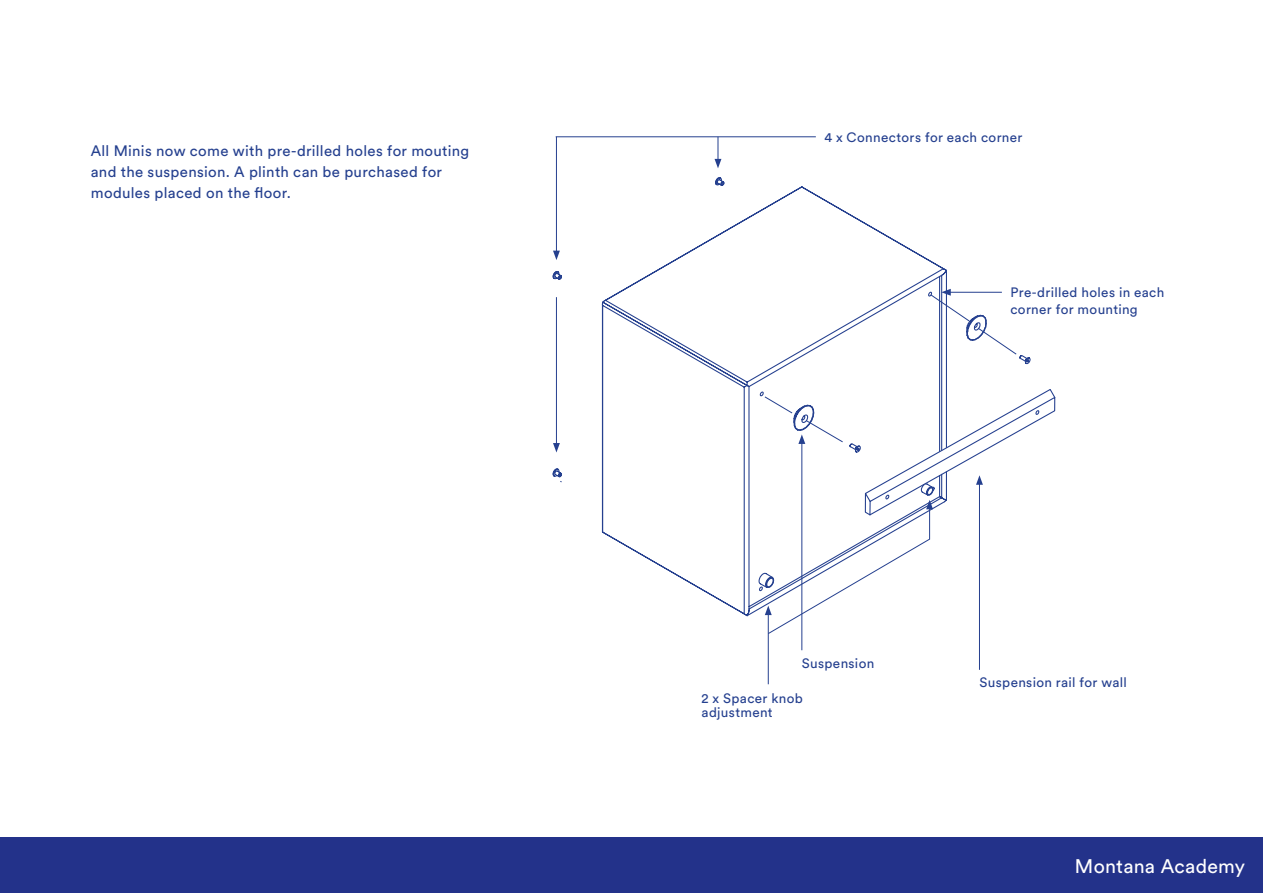
<style>
.page{position:relative;width:1263px;height:893px;background:#fff}
.page>*{position:absolute;margin:0;border:0;box-sizing:border-box;transform-origin:0 0}
.t1{font:19.5px "Circular Std";letter-spacing:.01em;color:#fff}
.t2{font:15px/21px "Circular Std";letter-spacing:.02em;color:#25408f}
.t3{font:13.5px/17.7px "Circular Std";letter-spacing:.025em;color:#25408f}
</style>
<div class="page">
<hr style="left:556px;top:137px;width:1px;height:116px;background:#25408f">
<svg style="left:553px;top:251px;width:7px;height:9px"></svg>
<hr style="left:556px;top:297px;width:1px;height:148px;background:#25408f">
<svg style="left:553px;top:443px;width:7px;height:9px"></svg>
<hr style="left:801px;top:442px;width:1px;height:208px;background:#25408f">
<hr style="left:979px;top:482px;width:1px;height:188px;background:#25408f">
<hr style="left:768px;top:613px;width:1px;height:71px;background:#25408f">
<svg style="left:714px;top:137px;width:7px;height:31px"></svg>
<hr style="left:556px;top:136px;width:260px;height:1px;background:#25408f">
<svg style="left:601px;top:186px;width:346px;height:431px"></svg>
<svg style="left:714px;top:177px;width:11px;height:10px"></svg>
<svg style="left:552px;top:271px;width:10px;height:9px"></svg>
<svg style="left:552px;top:468px;width:10px;height:15px"></svg>
<svg style="left:758px;top:538px;width:173px;height:97px"></svg>
<svg style="left:764px;top:289px;width:292px;height:227px"></svg>
<div style="left:0;top:837px;width:1263px;height:56px;background:#23328a"></div>
<p class="t2" style="left:91px;top:140px;width:380px">All Minis now come with pre-drilled holes for mouting and the suspension. A plinth can be purchased for modules placed on the floor.</p>
<p class="t3" style="left:824px;top:129px;width:200px">4 x Connectors for each corner</p>
<p class="t3" style="left:1010px;top:283px;width:155px">Pre-drilled holes in each corner for mounting</p>
<p class="t3" style="left:802px;top:654px;width:74px">Suspension</p>
<p class="t3" style="left:701px;top:690px;width:103px;line-height:14.7px">2 x Spacer knob adjustment</p>
<p class="t3" style="left:979px;top:673px;width:149px">Suspension rail for wall</p>
<h1 class="t1" style="left:1075px;top:854px;width:172px">Montana Academy</h1>
</div>
